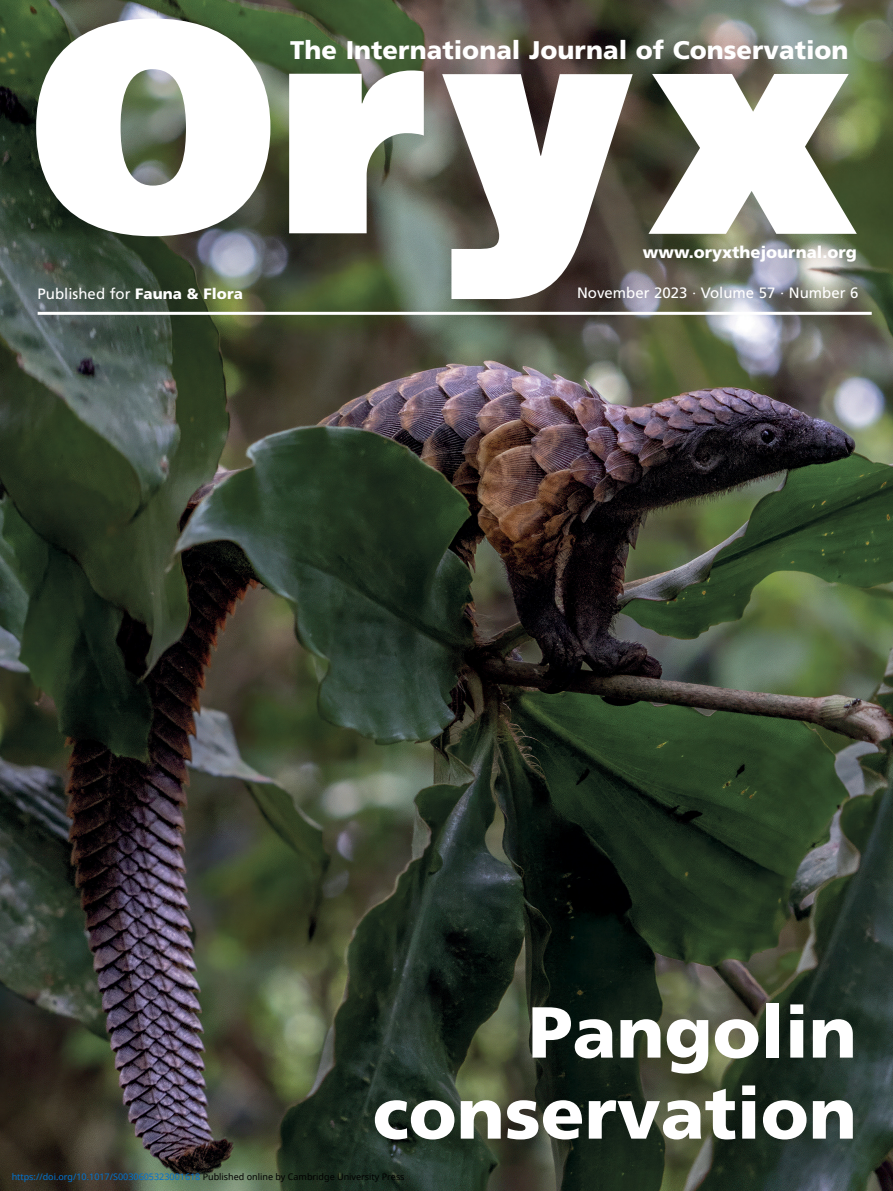
<style>
.page{position:relative;width:893px;height:1191px;background:#fff}
.page>*{position:absolute;margin:0;border:0;box-sizing:border-box;transform-origin:0 0}
.t1{font:900 72px/81px "Frutiger LT Std";color:#fff;text-align:right}
.t2{font:900 25.5px "Frutiger LT Std";color:#fff}
.t3{font:900 16.5px "Frutiger LT Std";color:#fff}
.t4{font:15px "Frutiger LT Std";color:#fff}
.t5{font:9px "Noto Sans";color:#0172cf}
.s1{font-weight:900}
.s2{color:#000}
</style>
<div class="page">
<img style="left:0;top:0;width:893px;height:1191px">
<svg style="left:442px;top:74px;width:191px;height:225px"></svg>
<svg style="left:648px;top:74px;width:209px;height:160px"></svg>
<svg style="left:289px;top:70px;width:135px;height:163px"></svg>
<svg style="left:36px;top:18px;width:234px;height:218px"></svg>
<hr style="left:38px;top:312px;width:834px;height:3px;background:#fff">
<h2 class="t2" style="left:290px;top:40px;width:560px">The International Journal of Conservation</h2>
<h3 class="t3" style="left:643px;top:245px;width:215px">www.oryxthejournal.org</h3>
<h3 class="t4" style="left:38px;top:287px;width:207px">Published for <span class="s1">Fauna &amp; Flora</span></h3>
<h3 class="t4" style="left:577px;top:287px;width:283px">November 2023 · Volume 57 · Number 6</h3>
<h1 class="t1" style="left:373px;top:997px;width:486px">Pangolin conservation</h1>
<p class="t5" style="left:12px;top:1170px;width:394px">https://doi.org/10.1017/S0030605323001618 <span class="s2">Published online by Cambridge University Press</span></p>
</div>
